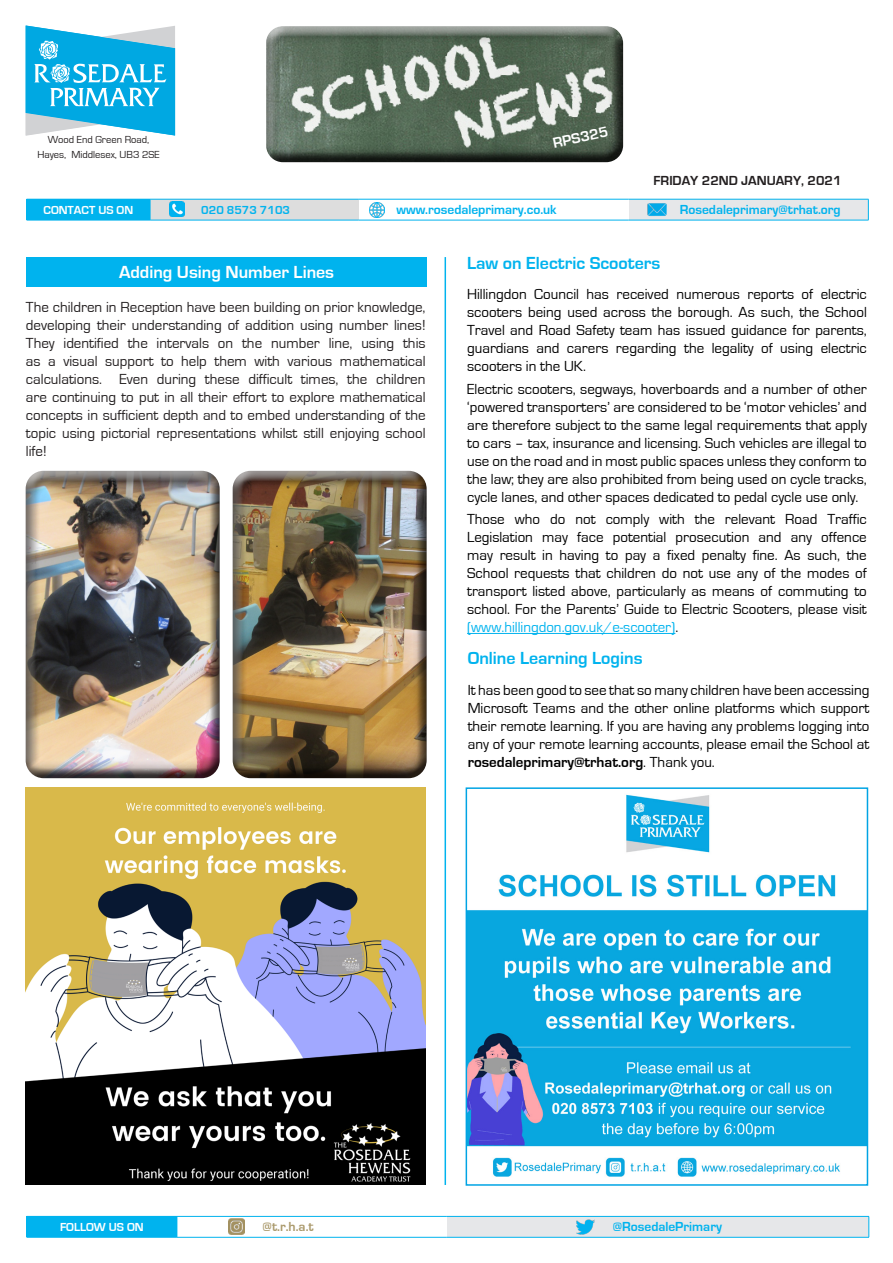
<style>
.page{position:relative;width:893px;height:1263px;background:#fff}
.page>*{position:absolute;margin:0;border:0;box-sizing:border-box;transform-origin:0 0}
.t1{font:700 18px "Eurostile";color:#00b3ee}
.t2{font:700 18px "Eurostile";color:#fff}
.t3{font:15px/18px "Eurostile";color:#000;text-align:justify}
.t4{font:15px/18px "Eurostile";color:#231f20;text-align:justify}
.t5{font:700 15px "Eurostile";color:#fff}
.t6{font:700 13.5px "Eurostile";color:#00b3ee}
.t7{font:700 13.5px "Eurostile";color:#231f20}
.t8{font:700 13.5px "Eurostile";color:#ab9a6c}
.t9{font:700 12px "Eurostile";color:#fff}
.t10{font:700 12px "Eurostile";color:#00b3ee}
.t11{font:10.5px/15px "Eurostile";color:#231f20;text-align:center}
.s1{color:#00b3ee}
.s2{font-weight:700}
</style>
<div class="page">
<div style="left:263px;top:23px;width:360px;height:130px;background:#fff;opacity:.75"></div>
<div style="left:263px;top:30px;width:360px;height:133px;background:#231f20;opacity:.75"></div>
<hr style="left:445px;top:257px;width:1px;height:928px;background:#00b3ee">
<div style="left:27px;top:1216px;width:150px;height:21px;background:#00b3ee"></div>
<div style="left:447px;top:1216px;width:422px;height:21px;background:#e6e7e9"></div>
<hr style="left:177px;top:1216px;width:270px;height:1px;background:#00b3ee">
<hr style="left:177px;top:1237px;width:270px;height:1px;background:#00b3ee">
<svg style="left:177px;top:1216px;width:1px;height:21px"></svg>
<hr style="left:27px;top:1237px;width:150px;height:1px;background:#00b3ee">
<hr style="left:447px;top:1216px;width:422px;height:1px;background:#00b3ee">
<svg style="left:869px;top:1216px;width:1px;height:21px"></svg>
<hr style="left:447px;top:1237px;width:422px;height:1px;background:#00b3ee">
<svg style="left:26px;top:26px;width:149px;height:110px"></svg>
<img style="left:229px;top:1218px;width:16px;height:16px">
<img style="left:577px;top:1219px;width:17px;height:16px">
<div style="left:27px;top:199px;width:123px;height:21px;background:#00b3ee"></div>
<div style="left:150px;top:199px;width:208px;height:21px;background:#ddd"></div>
<div style="left:629px;top:199px;width:239px;height:21px;background:#e6e7e9"></div>
<hr style="left:358px;top:199px;width:271px;height:1px;background:#00b3ee">
<hr style="left:358px;top:220px;width:271px;height:1px;background:#00b3ee">
<hr style="left:629px;top:199px;width:239px;height:1px;background:#00b3ee">
<svg style="left:868px;top:199px;width:1px;height:21px"></svg>
<hr style="left:629px;top:220px;width:239px;height:1px;background:#00b3ee">
<hr style="left:150px;top:199px;width:208px;height:1px;background:#00b3ee">
<hr style="left:150px;top:220px;width:208px;height:1px;background:#00b3ee">
<svg style="left:150px;top:199px;width:1px;height:21px"></svg>
<hr style="left:27px;top:220px;width:123px;height:1px;background:#00b3ee">
<img style="left:647px;top:203px;width:19px;height:13px">
<img style="left:370px;top:202px;width:14px;height:15px">
<img style="left:170px;top:201px;width:15px;height:15px">
<div style="left:26px;top:468px;width:196px;height:299px;background:#fff;opacity:.75"></div>
<div style="left:26px;top:475px;width:196px;height:304px;background:#231f20;opacity:.75"></div>
<div style="left:27px;top:257px;width:400px;height:30px;background:#00b3ee"></div>
<hr style="left:467px;top:633px;width:208px;height:1px;background:#00b3ee">
<img style="left:26px;top:787px;width:400px;height:398px">
<img style="left:469px;top:794px;width:396px;height:383px">
<div style="left:466px;top:787px;width:402px;height:399px;border:2px solid #00a4e4"></div>
<div style="left:233px;top:468px;width:196px;height:299px;background:#fff;opacity:.75"></div>
<div style="left:233px;top:475px;width:196px;height:304px;background:#231f20;opacity:.75"></div>
<p class="t11" style="left:37px;top:132px;width:124px">Wood End Green Road,<br>Hayes, Middlesex, UB3 2SE</p>
<p class="t5" style="left:551px;top:135px;width:58px;rotate:-12deg">RPS325</p>
<p class="t7" style="left:654px;top:173px;width:189px">FRIDAY 22ND JANUARY, 2021</p>
<p class="t9" style="left:44px;top:203px;width:91px">CONTACT US ON</p>
<p class="t10" style="left:201px;top:203px;width:90px">020 8573 7103</p>
<p class="t6" style="left:396px;top:202px;width:162px">www.rosedaleprimary.co.uk</p>
<p class="t6" style="left:680px;top:202px;width:163px">Rosedaleprimary@trhat.org</p>
<p class="t2" style="left:119px;top:262px;width:217px">Adding Using Number Lines</p>
<p class="t4" style="left:26px;top:298px;width:401px">The children in Reception have been building on prior knowledge, developing their understanding of addition using number lines!<br>They identified the intervals on the number line, using this as a visual support to help them with various mathematical calculations. Even during these difficult times, the children are continuing to put in all their effort to explore mathematical concepts in sufficient depth and to embed understanding of the topic using pictorial representations whilst still enjoying school life!</p>
<p class="t1" style="left:467px;top:253px;width:195px">Law on Electric Scooters</p>
<p class="t3" style="left:467px;top:286px;width:401px">Hillingdon Council has received numerous reports of electric scooters being used across the borough. As such, the School Travel and Road Safety team has issued guidance for parents, guardians and carers regarding the legality of using electric scooters in the UK.</p>
<p class="t3" style="left:467px;top:380px;width:401px">Electric scooters, segways, hoverboards and a number of other ‘powered transporters’ are considered to be ‘motor vehicles’ and are therefore subject to the same legal requirements that apply to cars – tax, insurance and licensing. Such vehicles are illegal to use on the road and in most public spaces unless they conform to the law; they are also prohibited from being used on cycle tracks, cycle lanes, and other spaces dedicated to pedal cycle use only.</p>
<p class="t3" style="left:467px;top:510px;width:401px">Those who do not comply with the relevant Road Traffic Legislation may face potential prosecution and any offence may result in having to pay a fixed penalty fine. As such, the School requests that children do not use any of the modes of transport listed above, particularly as means of commuting to school. For the Parents’ Guide to Electric Scooters, please visit <span class="s1">(www.hillingdon.gov.uk/e-scooter)</span>.</p>
<p class="t1" style="left:468px;top:649px;width:176px">Online Learning Logins</p>
<p class="t3" style="left:468px;top:681px;width:403px">It has been good to see that so many children have been accessing Microsoft Teams and the other online platforms which support their remote learning. If you are having any problems logging into any of your remote learning accounts, please email the School at <span class="s2">rosedaleprimary@trhat.org</span>. Thank you.</p>
<p class="t9" style="left:60px;top:1220px;width:85px">FOLLOW US ON</p>
<p class="t8" style="left:263px;top:1219px;width:53px">@t.r.h.a.t</p>
<p class="t6" style="left:613px;top:1219px;width:111px">@RosedalePrimary</p>
</div>
